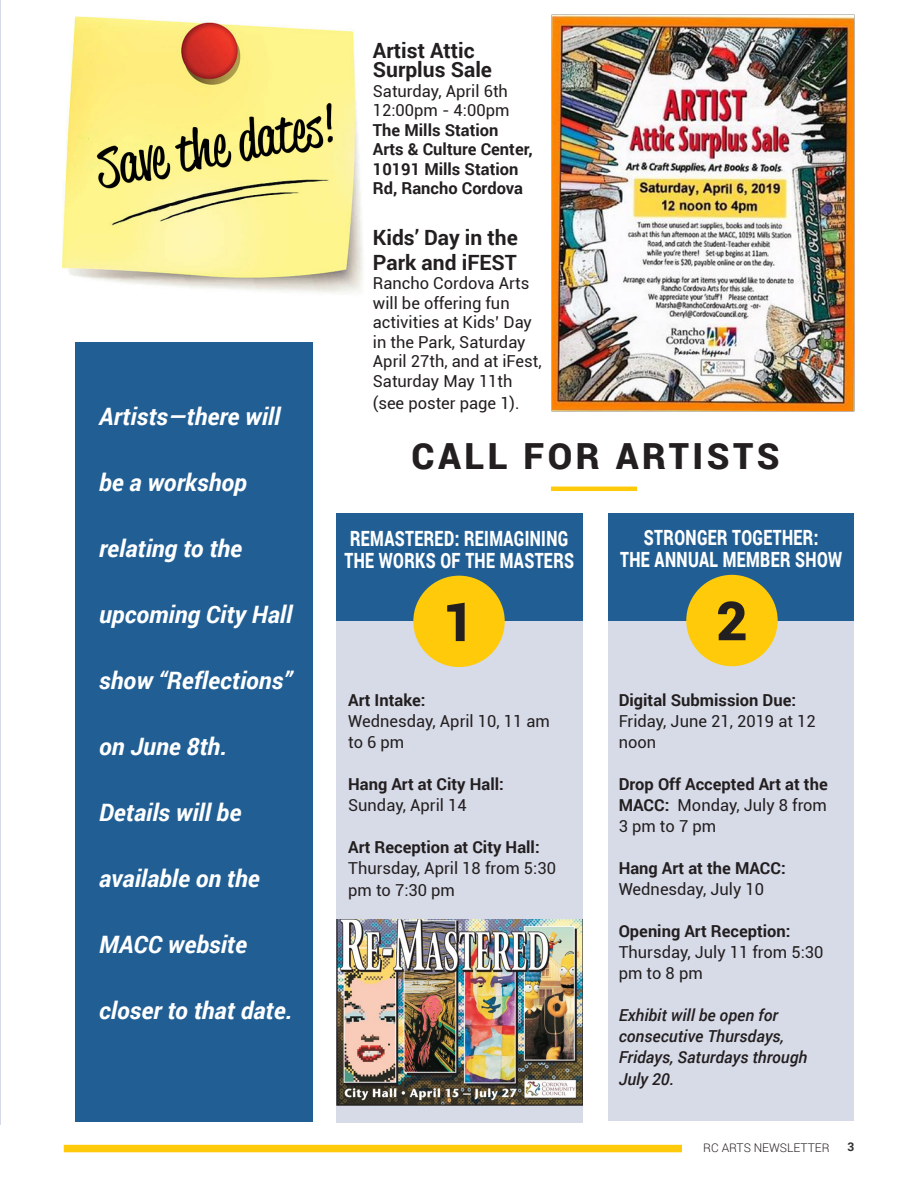
<style>
.page{position:relative;width:918px;height:1188px;background:#fff}
.page>*{position:absolute;margin:0;border:0;box-sizing:border-box;transform-origin:0 0}
.t1{font:900 54px "Roboto";color:#231f20}
.Heading_1__align_cen{font:900 36px "Roboto";letter-spacing:.1em;color:#231f20}
.t2{font:italic 700 24px "Roboto";color:#fff}
.Subtitle__align_cent{font:900 21px "Roboto";letter-spacing:.025em;color:#fff;scale:.75 1}
.t3{font:700 21px/25.2px "Roboto";color:#231f20}
.t4{font:16.5px/19.5px "Roboto";color:#231f20}
.t5{font:700 16.5px/21px "Roboto";color:#231f20}
.t6{font:italic 500 16.5px/21.1px "Roboto";color:#231f20}
.t7{font:300 12px "Roboto";color:#231f20}
.t8{font:700 12px "Roboto";color:#312f30}
.s1{font-weight:400}
.s2{font-weight:700}
</style>
<div class="page">
<img style="left:62px;top:17px;width:301px;height:277px">
<hr style="left:551px;top:487px;width:86px;height:4px;background:#feca0a">
<div style="left:336px;top:513px;width:246px;height:108px;background:#205e94"></div>
<div style="left:336px;top:621px;width:246px;height:501px;background:#d7dbe8"></div>
<div style="left:413px;top:576px;width:92px;height:91px;background:#feca0a;border-radius:50%"></div>
<div style="left:608px;top:513px;width:246px;height:109px;background:#205e94"></div>
<div style="left:608px;top:622px;width:246px;height:499px;background:#d7dbe8"></div>
<div style="left:686px;top:575px;width:92px;height:91px;background:#feca0a;border-radius:50%"></div>
<img style="left:552px;top:15px;width:302px;height:396px">
<img style="left:337px;top:919px;width:245px;height:186px">
<div style="left:75px;top:342px;width:237px;height:779px;background:#205e94"></div>
<div style="left:64px;top:1145px;width:618px;height:7px;background:#feca0a"></div>
<p class="t2" style="left:99px;top:400px;width:182px">Artists—there will</p>
<p class="t2" style="left:99px;top:466px;width:149px">be a workshop</p>
<p class="Subtitle__align_cent" style="left:103px;top:480px;width:222px">ART OF TYPOGRAPHY</p>
<p class="t2" style="left:99px;top:532px;width:145px">relating to the</p>
<p class="t2" style="left:99px;top:598px;width:195px">upcoming City Hall</p>
<p class="t2" style="left:99px;top:664px;width:194px">show “Reflections”</p>
<p class="t2" style="left:99px;top:730px;width:129px">on June 8th.</p>
<p class="t2" style="left:99px;top:796px;width:144px">Details will be</p>
<p class="t2" style="left:99px;top:862px;width:162px">available on the</p>
<p class="t2" style="left:99px;top:928px;width:149px">MACC website</p>
<p class="t2" style="left:99px;top:994px;width:195px">closer to that date.</p>
<p class="t3" style="left:373px;top:37px;width:103px">Artist Attic</p>
<p class="t3" style="left:373px;top:56px;width:121px">Surplus Sale</p>
<p class="t4" style="left:373px;top:81px;width:138px">Saturday, April 6th<br>12:00pm - 4:00pm</p>
<p class="t5" style="left:373px;top:120px;width:161px;line-height:19.5px">The Mills Station<br>Arts &amp; Culture Center,<br>10191 Mills Station<br>Rd, Rancho Cordova</p>
<p class="t3" style="left:373px;top:224px;width:147px">Kids’ Day in the<br>Park and iFEST</p>
<p class="t4" style="left:373px;top:273px;width:170px">Rancho Cordova Arts will be offering fun activities at Kids’ Day in the Park, Saturday<br>April 27th, and at iFest,<br>Saturday May 11th</p>
<p class="t4" style="left:373px;top:392px;width:148px">(see poster page 1).</p>
<p class="Heading_1__align_cen" style="left:411px;top:431px;width:370px">CALL FOR ARTISTS</p>
<p class="Subtitle__align_cent" style="left:350px;top:524px;width:292px">REMASTERED: REIMAGINING</p>
<p class="Subtitle__align_cent" style="left:344px;top:546px;width:308px">THE WORKS OF THE MASTERS</p>
<p class="t1" style="left:443px;top:584px;width:33px">1</p>
<p class="t5" style="left:348px;top:689px;width:79px">Art Intake:</p>
<p class="t4" style="left:348px;top:710px;width:203px;line-height:21px">Wednesday, April 10, 11 am to 6 pm</p>
<p class="t5" style="left:348px;top:773px;width:157px">Hang Art at City Hall:<br><span class="s1">Sunday, April 14</span></p>
<p class="t4" style="left:348px;top:836px;width:209px;line-height:21.3px"><span class="s2">Art Reception at City Hall:<br></span>Thursday, April 18 from 5:30 pm to 7:30 pm</p>
<p class="Subtitle__align_cent" style="left:644px;top:523px;width:234px">STRONGER TOGETHER:</p>
<p class="Subtitle__align_cent" style="left:620px;top:545px;width:298px">THE ANNUAL MEMBER SHOW</p>
<p class="t1" style="left:716px;top:583px;width:33px">2</p>
<p class="t4" style="left:619px;top:689px;width:199px;line-height:21px"><span class="s2">Digital Submission Due:<br></span>Friday, June 21, 2019 at 12 noon</p>
<p class="t5" style="left:619px;top:773px;width:211px;text-align:justify">Drop Off Accepted Art at the MACC: <span class="s1">Monday, July 8 from 3 pm to 7 pm</span></p>
<p class="t5" style="left:619px;top:857px;width:169px">Hang Art at the MACC:<br><span class="s1">Wednesday, July 10</span></p>
<p class="t4" style="left:619px;top:920px;width:206px;line-height:21px"><span class="s2">Opening Art Reception:<br></span>Thursday, July 11 from 5:30 pm to 8 pm</p>
<p class="t6" style="left:619px;top:1004px;width:190px">Exhibit will be open for consecutive Thursdays,<br>Fridays, Saturdays through<br>July 20.</p>
<p class="t7" style="left:703px;top:1139px;width:128px">RC ARTS NEWSLETTER</p>
<p class="t8" style="left:847px;top:1138px;width:8px">3</p>
</div>
